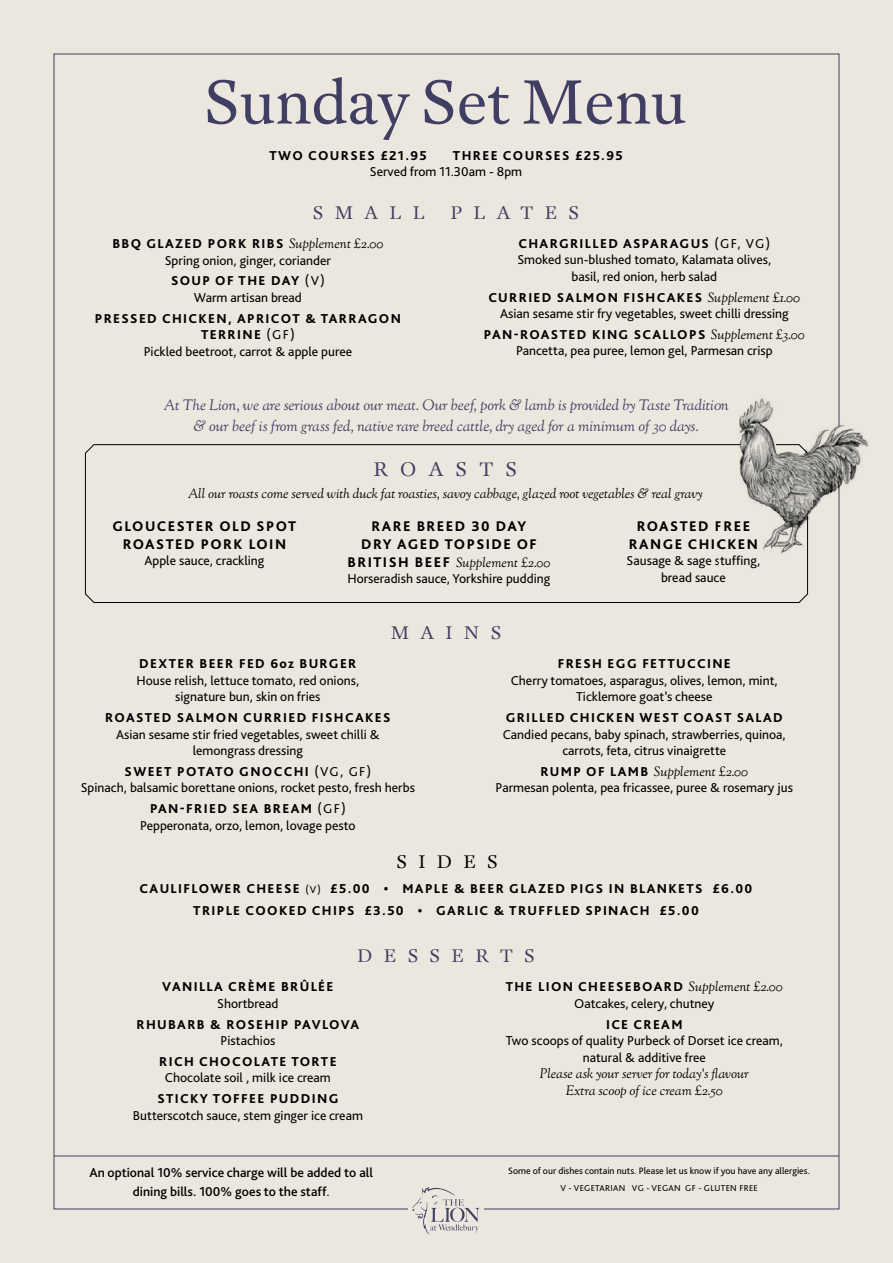
<style>
.page{position:relative;width:893px;height:1263px;background:#ebe7de}
.page>*{position:absolute;margin:0;border:0;box-sizing:border-box;transform-origin:0 0}
.t1{font:300 61.2px "Antwerp";color:#413e63}
.t2{font:300 19.5px "Antwerp";letter-spacing:.63em;color:#413e63}
.t3{font:300 18px "Antwerp";letter-spacing:.63em;color:#413e63}
.t4{font:300 18px "Antwerp";letter-spacing:.63em;color:#000}
.t5{font:italic 15px/21px "Goudy St M";color:#413e63;text-align:center}
.t6{font:800 14.7px/17.9px "Bliss Pro";letter-spacing:.1em;color:#000;text-align:center}
.t7{font:13.5px/16.5px "Bliss Pro";color:#000;text-align:center}
.t8{font:800 13.5px/16.5px "Bliss Pro";letter-spacing:.1em;color:#000;text-align:center}
.t9{font:italic 13.5px/16.5px "Goudy St M";color:#000;text-align:center}
.t10{font:500 13.5px/19.5px "Bliss Pro";color:#000;text-align:center}
.t11{font:9.75px "Bliss Pro";color:#000}
.t12{font:9px "Bliss Pro";letter-spacing:.03em;color:#000}
.s1{font-weight:800}
.s2{font-family:"Goudy St M";font-style:italic}
.s3{font-weight:400}
.s4{font-family:"Bliss Pro";font-weight:800;font-style:normal;font-size:14.7px}
.s5{font-family:"Bliss Pro";font-weight:800;font-style:normal}
.s6{font-weight:400;font-size:10.5px}
</style>
<div class="page">
<hr style="left:54px;top:1155px;width:785px;height:1px;background:#413e63">
<svg style="left:412px;top:1187px;width:68px;height:47px"></svg>
<svg style="left:85px;top:444px;width:723px;height:159px"></svg>
<img style="left:719px;top:380px;width:150px;height:193px">
<h1 class="t1" style="left:204px;top:60px;width:484px">Sunday Set Menu</h1>
<p class="t8" style="left:269px;top:147px;width:159px">TWO COURSES £21.95</p>
<p class="t8" style="left:453px;top:147px;width:171px">THREE COURSES £25.95</p>
<p class="t7" style="left:370px;top:163px;width:154px">Served from 11.30am - 8pm</p>
<h3 class="t3" style="left:313px;top:200px;width:113px">SMALL</h3>
<h3 class="t3" style="left:451px;top:200px;width:130px">PLATES</h3>
<p class="t7" style="left:112px;top:235px;width:272px"><span class="s1">BBQ GLAZED PORK RIBS</span> <span class="s2">Supplement £2.00<br></span>Spring onion, ginger, coriander</p>
<p class="t7" style="left:171px;top:272px;width:155px"><span class="s1">SOUP OF THE DAY</span> (V)<br>Warm artisan bread</p>
<p class="t8" style="left:95px;top:309px;width:308px">PRESSED CHICKEN, APRICOT &amp; TARRAGON<br>TERRINE <span class="s3">(GF)<br>Pickled beetroot, carrot &amp; apple puree</span></p>
<p class="t7" style="left:517px;top:235px;width:255px"><span class="s1">CHARGRILLED ASPARAGUS</span> (GF, VG)<br>Smoked sun-blushed tomato, Kalamata olives, basil, red onion, herb salad</p>
<p class="t7" style="left:488px;top:289px;width:313px"><span class="s1">CURRIED SALMON FISHCAKES</span> <span class="s2">Supplement £1.00<br></span>Asian sesame stir fry vegetables, sweet chilli dressing</p>
<p class="t7" style="left:484px;top:326px;width:322px"><span class="s1">PAN-ROASTED KING SCALLOPS</span> <span class="s2">Supplement £3.00<br></span>Pancetta, pea puree, lemon gel, Parmesan crisp</p>
<p class="t5" style="left:164px;top:396px;width:566px">At The Lion, we are serious about our meat. Our beef, pork &amp; lamb is provided by Taste Tradition &amp; our beef is from grass fed, native rare breed cattle, dry aged for a minimum of 30 days.</p>
<h2 class="t2" style="left:373px;top:456px;width:145px">ROASTS</h2>
<p class="t9" style="left:188px;top:487px;width:517px">All our roasts come served with duck fat roasties, savoy cabbage, glazed root vegetables &amp; real gravy</p>
<p class="t6" style="left:112px;top:516px;width:185px">GLOUCESTER OLD SPOT<br>ROASTED PORK LOIN</p>
<p class="t7" style="left:144px;top:552px;width:122px">Apple sauce, crackling</p>
<p class="t6" style="left:361px;top:516px;width:177px">RARE BREED 30 DAY<br>DRY AGED TOPSIDE OF</p>
<p class="t9" style="left:347px;top:555px;width:204px"><span class="s4">BRITISH BEEF</span> Supplement £2.00</p>
<p class="t7" style="left:347px;top:570px;width:204px">Horseradish sauce, Yorkshire pudding</p>
<p class="t6" style="left:629px;top:516px;width:131px">ROASTED FREE<br>RANGE CHICKEN</p>
<p class="t7" style="left:627px;top:552px;width:135px">Sausage &amp; sage stuffing, bread sauce</p>
<h3 class="t3" style="left:391px;top:621px;width:112px">MAINS</h3>
<p class="t8" style="left:139px;top:655px;width:219px">DEXTER BEER FED 6oz BURGER</p>
<p class="t7" style="left:137px;top:672px;width:224px">House relish, lettuce tomato, red onions, signature bun, skin on fries</p>
<p class="t8" style="left:105px;top:709px;width:287px">ROASTED SALMON CURRIED FISHCAKES</p>
<p class="t7" style="left:116px;top:726px;width:265px">Asian sesame stir fried vegetables, sweet chilli &amp; lemongrass dressing</p>
<p class="t7" style="left:81px;top:763px;width:336px"><span class="s1">SWEET POTATO GNOCCHI</span> (VG, GF)<br>Spinach, balsamic borettane onions, rocket pesto, fresh herbs</p>
<p class="t7" style="left:140px;top:800px;width:217px"><span class="s1">PAN-FRIED SEA BREAM</span> (GF)<br>Pepperonata, orzo, lemon, lovage pesto</p>
<p class="t8" style="left:558px;top:655px;width:175px">FRESH EGG FETTUCCINE</p>
<p class="t7" style="left:511px;top:672px;width:269px">Cherry tomatoes, asparagus, olives, lemon, mint,<br>Ticklemore goat’s cheese</p>
<p class="t8" style="left:506px;top:709px;width:279px">GRILLED CHICKEN WEST COAST SALAD</p>
<p class="t7" style="left:503px;top:726px;width:284px">Candied pecans, baby spinach, strawberries, quinoa, carrots, feta, citrus vinaigrette</p>
<p class="t9" style="left:540px;top:764px;width:209px"><span class="s5">RUMP OF LAMB</span> Supplement £2.00</p>
<p class="t7" style="left:496px;top:779px;width:299px">Parmesan polenta, pea fricassee, puree &amp; rosemary jus</p>
<h3 class="t4" style="left:396px;top:850px;width:103px">SIDES</h3>
<p class="t8" style="left:140px;top:877px;width:614px;line-height:22.2px">CAULIFLOWER CHEESE <span class="s6">(V)</span> £5.00 • MAPLE &amp; BEER GLAZED PIGS IN BLANKETS £6.00<br>TRIPLE COOKED CHIPS £3.50 • GARLIC &amp; TRUFFLED SPINACH £5.00</p>
<h3 class="t3" style="left:357px;top:944px;width:179px">DESSERTS</h3>
<p class="t8" style="left:162px;top:978px;width:173px">VANILLA CRÈME BRÛLÉE</p>
<p class="t7" style="left:217px;top:995px;width:63px">Shortbread</p>
<p class="t8" style="left:136px;top:1016px;width:224px">RHUBARB &amp; ROSEHIP PAVLOVA</p>
<p class="t7" style="left:220px;top:1032px;width:56px">Pistachios</p>
<p class="t8" style="left:159px;top:1053px;width:179px">RICH CHOCOLATE TORTE</p>
<p class="t7" style="left:165px;top:1069px;width:167px">Chocolate soil , milk ice cream</p>
<p class="t8" style="left:157px;top:1090px;width:183px">STICKY TOFFEE PUDDING</p>
<p class="t7" style="left:133px;top:1107px;width:232px">Butterscotch sauce, stem ginger ice cream</p>
<p class="t7" style="left:506px;top:978px;width:279px"><span class="s1">THE LION CHEESEBOARD</span> <span class="s2">Supplement £2.00<br></span>Oatcakes, celery, chutney</p>
<p class="t8" style="left:606px;top:1016px;width:78px">ICE CREAM</p>
<p class="t7" style="left:506px;top:1032px;width:279px">Two scoops of quality Purbeck of Dorset ice cream, natural &amp; additive free</p>
<p class="t9" style="left:540px;top:1067px;width:210px">Please ask your server for today’s flavour<br>Extra scoop of ice cream £2.50</p>
<p class="t10" style="left:89px;top:1162px;width:285px">An optional 10% service charge will be added to all dining bills. 100% goes to the staff<span class="s3">.</span></p>
<p class="t11" style="left:508px;top:1165px;width:303px">Some of our dishes contain nuts. Please let us know if you have any allergies.</p>
<p class="t12" style="left:560px;top:1182px;width:199px">V - VEGETARIAN VG - VEGAN GF - GLUTEN FREE</p>
</div>
